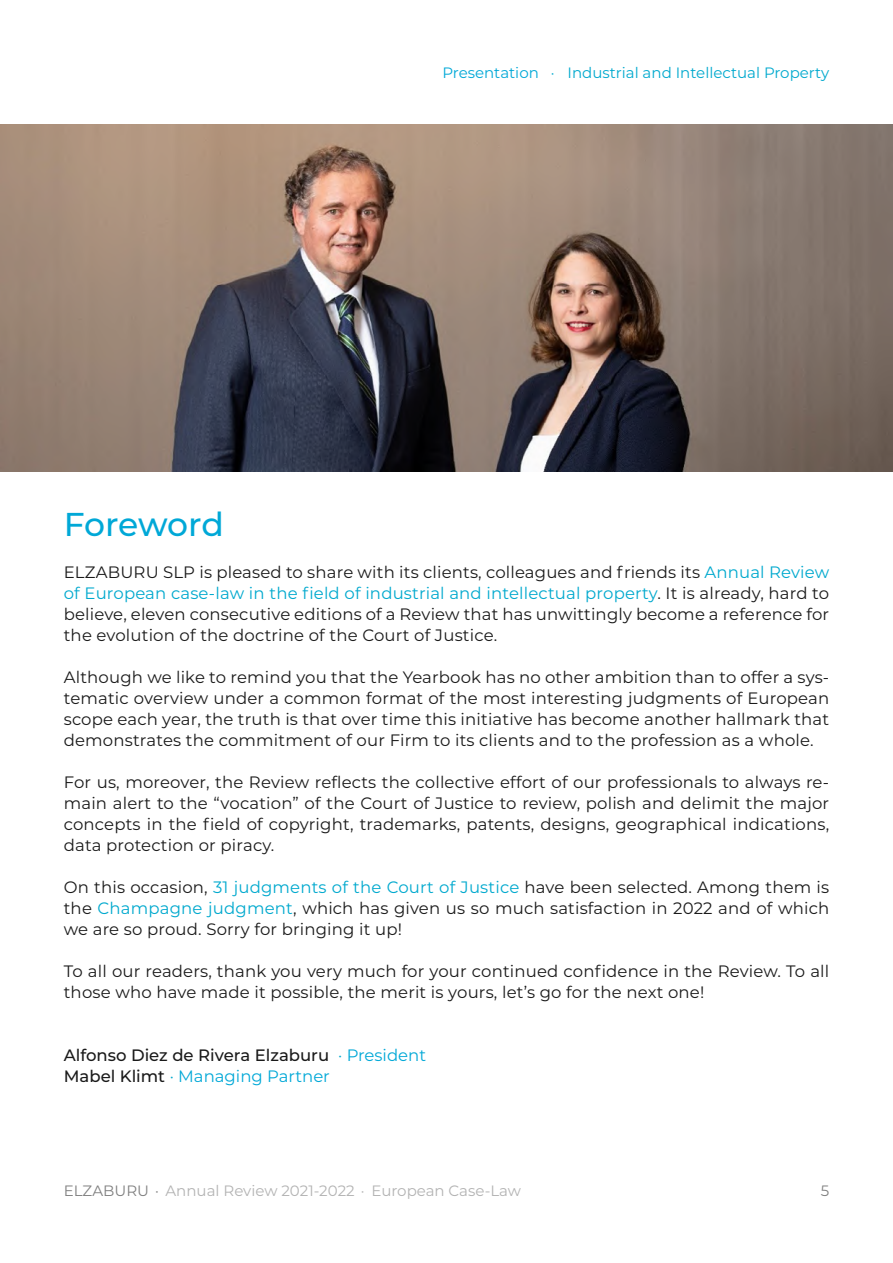
<style>
.page{position:relative;width:893px;height:1263px;background:#fff}
.page>*{position:absolute;margin:0;border:0;box-sizing:border-box;transform-origin:0 0}
.t1{font:500 33px "Montserrat";letter-spacing:-.01em;color:#00a8d7}
.t2{font:16.5px/21px "Montserrat";letter-spacing:.01em;color:#1a1a1a;text-align:justify}
.t3{font:500 16.5px/21px "Montserrat";color:#1a1a1a}
.t4{font:15px "Montserrat";color:#b3b3b3}
.t5{font:15px "Montserrat";color:#00a9ce}
.t6{font:15px "Montserrat";color:#00a8d7}
.t7{font:15px "Montserrat";color:#808080}
.s1{color:#00a9ce}
.s2{font-weight:400;color:#00a9ce}
.s3{font-weight:400;color:#00a8d7}
.s4{color:#808080}
</style>
<div class="page">
<img style="left:0;top:125px;width:893px;height:346px">
<p class="t6" style="left:442px;top:63px;width:98px">Presentation</p>
<p class="t5" style="left:567px;top:63px;width:263px">Industrial and Intellectual Property</p>
<p class="t5" style="left:551px;top:63px;width:5px">·</p>
<h1 class="t1" style="left:64px;top:501px;width:162px">Foreword</h1>
<p class="t2" style="left:64px;top:561px;width:767px">ELZABURU SLP is pleased to share with its clients, colleagues and friends its <span class="s1">Annual Review of European case-law in the field of industrial and intellectual property</span>. It is already, hard to believe, eleven consecutive editions of a Review that has unwittingly become a reference for the evolution of the doctrine of the Court of Justice.</p>
<p class="t2" style="left:64px;top:666px;width:767px">Although we like to remind you that the Yearbook has no other ambition than to offer a sys&shy;tematic overview under a common format of the most interesting judgments of European scope each year, the truth is that over time this initiative has become another hallmark that demonstrates the commitment of our Firm to its clients and to the profession as a whole.</p>
<p class="t2" style="left:64px;top:771px;width:767px">For us, moreover, the Review reflects the collective effort of our professionals to always re&shy;main alert to the “vocation” of the Court of Justice to review, polish and delimit the major concepts in the field of copyright, trademarks, patents, designs, geographical indications, data protection or piracy.</p>
<p class="t2" style="left:64px;top:876px;width:767px">On this occasion, <span class="s1">31 judgments of the Court of Justice</span> have been selected. Among them is the <span class="s1">Champagne judgment</span>, which has given us so much satisfaction in 2022 and of which we are so proud. Sorry for bringing it up!</p>
<p class="t2" style="left:64px;top:960px;width:767px">To all our readers, thank you very much for your continued confidence in the Review. To all those who have made it possible, the merit is yours, let’s go for the next one!</p>
<p class="t3" style="left:64px;top:1044px;width:364px">Alfonso Diez de Rivera Elzaburu <span class="s2">·</span> <span class="s3">President<br></span>Mabel Klimt <span class="s2">·</span> <span class="s3">Managing Partner</span></p>
<p class="t4" style="left:64px;top:1181px;width:459px"><span class="s4">ELZABURU ·</span> Annual Review 2021-2022 · European Case-Law</p>
<p class="t7" style="left:821px;top:1181px;width:10px">5</p>
</div>
